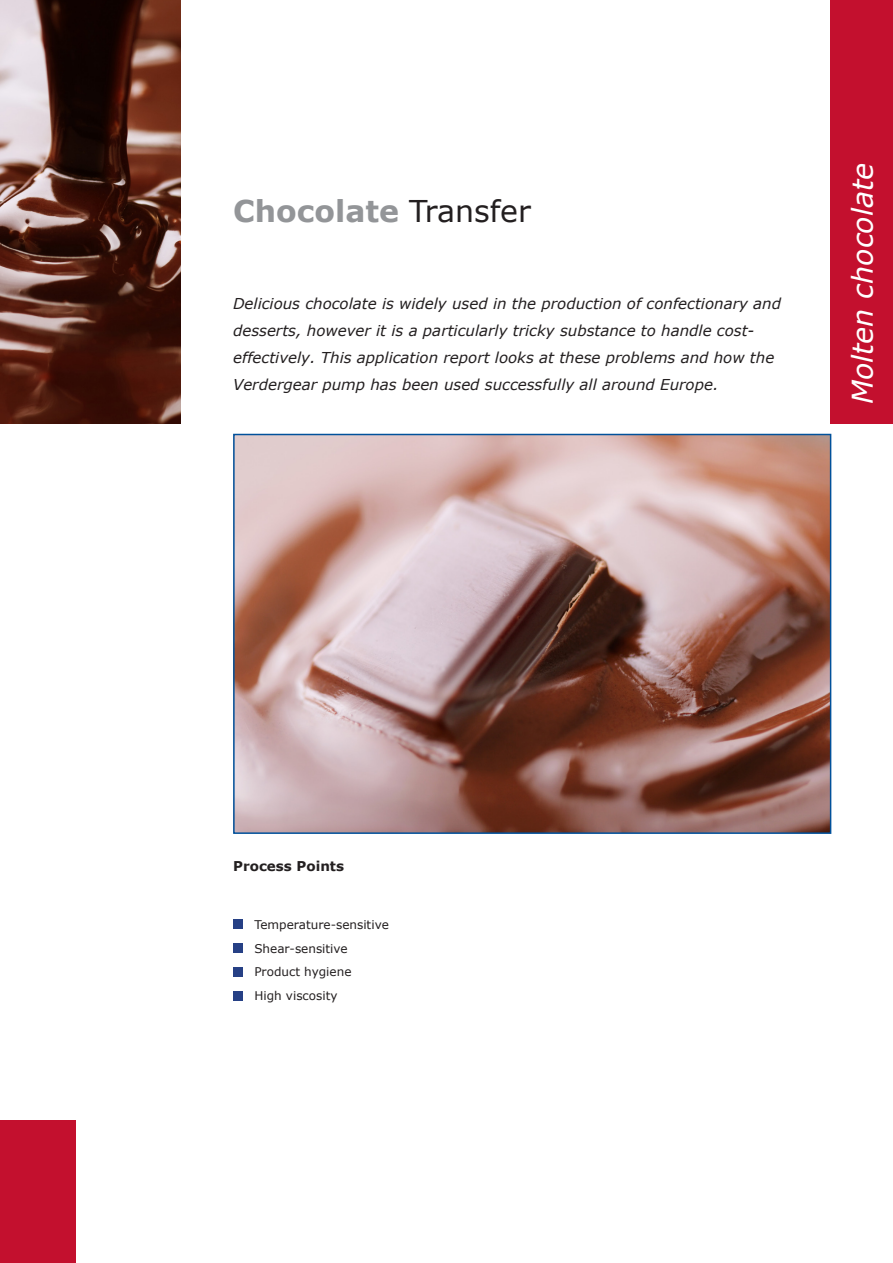
<style>
.page{position:relative;width:893px;height:1263px;background:#fff}
.page>*{position:absolute;margin:0;border:0;box-sizing:border-box;transform-origin:0 0}
.t1{font:700 30px "Verdana";color:#939598}
.t2{font:italic 28.5px "Verdana";color:#fff}
.t3{font:italic 15px/27px "Verdana";color:#231f20}
.t4{font:700 13.5px "Verdana";color:#231f20}
.t5{font:12px "Verdana";color:#231f20}
.s1{font-weight:400;color:#231f20}
</style>
<div class="page">
<div style="left:831px;top:0;width:62px;height:423px;background:#c3102e"></div>
<div style="left:0;top:1121px;width:75px;height:142px;background:#c3102e"></div>
<img style="left:236px;top:437px;width:592px;height:394px">
<div style="left:233px;top:434px;width:598px;height:400px;border:2px solid #01519b"></div>
<div style="left:233px;top:919px;width:9px;height:10px;background:#264085"></div>
<div style="left:233px;top:943px;width:9px;height:10px;background:#264085"></div>
<div style="left:233px;top:967px;width:9px;height:9px;background:#264085"></div>
<div style="left:233px;top:991px;width:9px;height:9px;background:#264085"></div>
<img style="left:0;top:0;width:181px;height:423px">
<p class="t1" style="left:233px;top:190px;width:299px">Chocolate <span class="s1">Transfer</span></p>
<p class="t3" style="left:233px;top:290px;width:549px">Delicious chocolate is widely used in the production of confectionary and desserts, however it is a particularly tricky substance to handle cost&shy;effectively. This application report looks at these problems and how the Verdergear pump has been used successfully all around Europe.</p>
<p class="t2" style="left:843px;top:404px;width:242px;rotate:-90deg">Molten chocolate</p>
<p class="t4" style="left:233px;top:857px;width:112px">Process Points</p>
<p class="t5" style="left:254px;top:916px;width:136px">Temperature-sensitive</p>
<p class="t5" style="left:254px;top:940px;width:95px">Shear-sensitive</p>
<p class="t5" style="left:254px;top:964px;width:99px">Product hygiene</p>
<p class="t5" style="left:254px;top:987px;width:85px">High viscosity</p>
</div>
